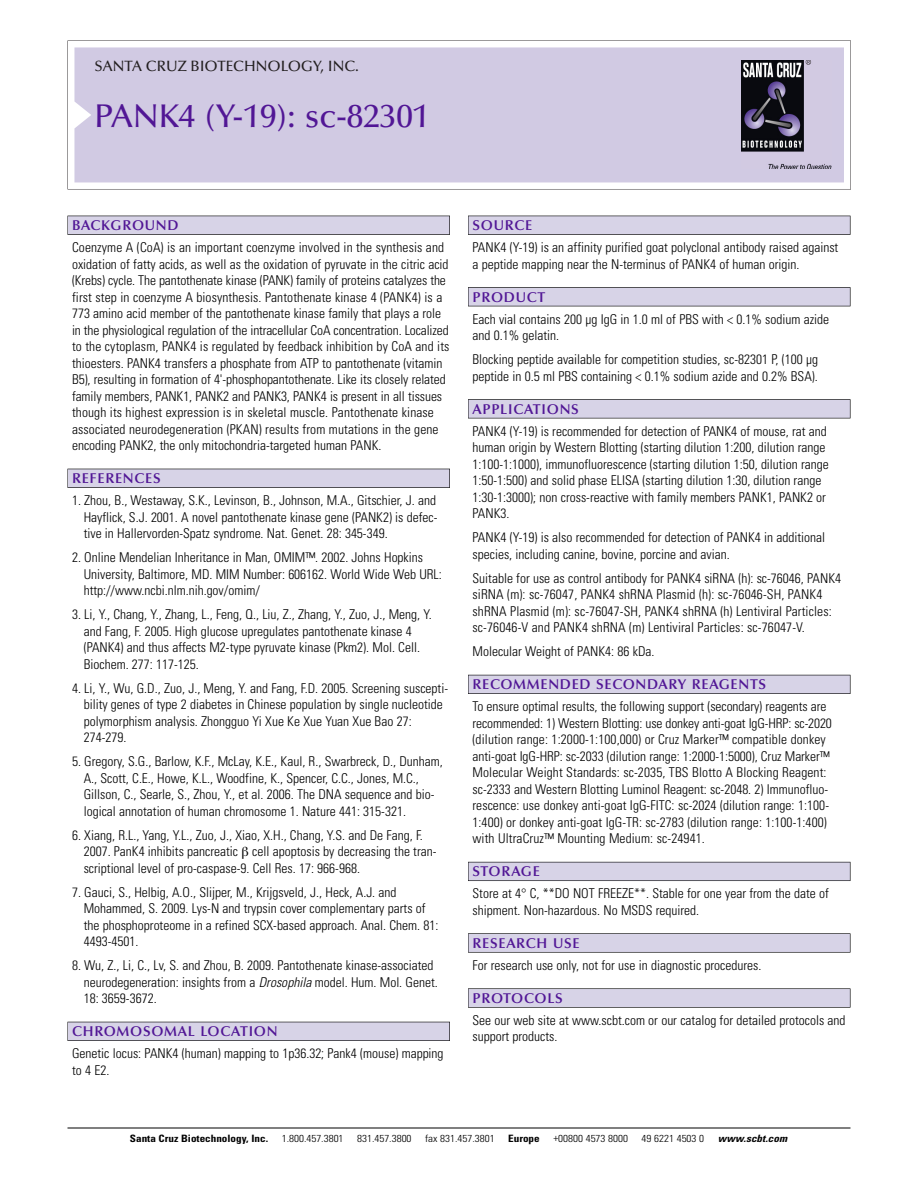
<style>
.page{position:relative;width:918px;height:1188px;background:#fff}
.page>*{position:absolute;margin:0;border:0;box-sizing:border-box;transform-origin:0 0}
.t1{font:500 33px "Optima";color:#511695}
.t2{font:500 15px "Optima";color:#231f20}
.t3{font:600 14.25px "Optima";letter-spacing:.05em;color:#511695}
.t4{font:300 condensed 13.5px/16.5px "Univers";color:#000}
.t5{font:300 condensed 10.2px "Univers";color:#000;scale:1.1 1}
.t6{font:700 condensed 10.2px "Univers";color:#000;scale:1.1 1}
.t7{font:italic 700 condensed 10.2px "Univers";letter-spacing:.005em;color:#000;scale:1.1 1}
.s1{font-style:italic}
</style>
<div class="page">
<svg style="left:68px;top:40px;width:783px;height:149px"></svg>
<div style="left:74px;top:47px;width:770px;height:135px;background:#d1cae3"></div>
<img style="left:741px;top:60px;width:90px;height:108px">
<div style="left:68px;top:216px;width:382px;height:19px;background:#525155"></div>
<div style="left:68px;top:216px;width:381px;height:18px;background:#d7d3e7"></div>
<div style="left:68px;top:469px;width:382px;height:19px;background:#515055"></div>
<div style="left:68px;top:469px;width:381px;height:18px;background:#d7d3e7"></div>
<div style="left:68px;top:1022px;width:382px;height:19px;background:#525158"></div>
<div style="left:68px;top:1022px;width:381px;height:18px;background:#d7d3e7"></div>
<div style="left:468px;top:216px;width:382px;height:19px;background:#525155"></div>
<div style="left:468px;top:216px;width:382px;height:18px;background:#d7d3e7"></div>
<div style="left:468px;top:287px;width:382px;height:19px;background:#525155"></div>
<div style="left:468px;top:288px;width:382px;height:18px;background:#d7d3e7"></div>
<div style="left:468px;top:399px;width:382px;height:19px;background:#545357"></div>
<div style="left:468px;top:400px;width:382px;height:18px;background:#d7d3e7"></div>
<div style="left:468px;top:675px;width:382px;height:19px;background:#54535a"></div>
<div style="left:468px;top:675px;width:382px;height:18px;background:#d7d3e7"></div>
<div style="left:468px;top:862px;width:382px;height:19px;background:#5b5a62"></div>
<div style="left:468px;top:862px;width:382px;height:18px;background:#d7d3e7"></div>
<div style="left:468px;top:933px;width:382px;height:20px;background:#666667"></div>
<div style="left:468px;top:934px;width:382px;height:18px;background:#d7d3e7"></div>
<div style="left:468px;top:988px;width:382px;height:20px;background:#666"></div>
<div style="left:468px;top:989px;width:382px;height:18px;background:#d7d3e7"></div>
<hr style="left:68px;top:1128px;width:782px;height:1px;background:#000">
<p class="t2" style="left:94px;top:61px;width:266px">SANTA CRUZ BIOTECHNOLOGY, INC.</p>
<h1 class="t1" style="left:94px;top:103px;width:336px">PANK4 (Y-19): sc-82301</h1>
<p class="t3" style="left:72px;top:219px;width:108px">BACKGROUND</p>
<p class="t4" style="left:72px;top:240px;width:379px">Coenzyme A (CoA) is an important coenzyme involved in the synthesis and oxidation of fatty acids, as well as the oxidation of pyruvate in the citric acid (Krebs) cycle. The pantothenate kinase (PANK) family of proteins catalyzes the first step in coenzyme A biosynthesis. Pantothenate kinase 4 (PANK4) is a 773 amino acid member of the pantothenate kinase family that plays a role in the physiological regulation of the intracellular CoA concentration. Localized to the cytoplasm, PANK4 is regulated by feedback inhibition by CoA and its thioesters. PANK4 transfers a phosphate from ATP to pantothenate (vitamin B5), resulting in formation of 4'-phosphopantothenate. Like its closely related family members, PANK1, PANK2 and PANK3, PANK4 is present in all tissues though its highest expression is in skeletal muscle. Pantothenate kinase associated neurodegeneration (PKAN) results from mutations in the gene encoding PANK2, the only mitochondria-targeted human PANK.</p>
<p class="t3" style="left:72px;top:473px;width:90px">REFERENCES</p>
<p class="t4" style="left:84px;top:493px;width:355px;text-align:justify;text-indent:-12px">1. Zhou, B., Westaway, S.K., Levinson, B., Johnson, M.A., Gitschier, J. and Hayflick, S.J. 2001. A novel pantothenate kinase gene (PANK2) is defec&shy;tive in Hallervorden-Spatz syndrome. Nat. Genet. 28: 345-349.</p>
<p class="t4" style="left:84px;top:550px;width:360px;text-indent:-12px">2. Online Mendelian Inheritance in Man, OMIM™. 2002. Johns Hopkins<br>University, Baltimore, MD. MIM Number: 606162. World Wide Web URL: http://www.ncbi.nlm.nih.gov/omim/</p>
<p class="t4" style="left:84px;top:607px;width:350px;text-indent:-12px">3. Li, Y., Chang, Y., Zhang, L., Feng, Q., Liu, Z., Zhang, Y., Zuo, J., Meng, Y. and Fang, F. 2005. High glucose upregulates pantothenate kinase 4 (PANK4) and thus affects M2-type pyruvate kinase (Pkm2). Mol. Cell.<br>Biochem. 277: 117-125.</p>
<p class="t4" style="left:84px;top:681px;width:366px;text-indent:-12px">4. Li, Y., Wu, G.D., Zuo, J., Meng, Y. and Fang, F.D. 2005. Screening suscepti&shy;bility genes of type 2 diabetes in Chinese population by single nucleotide polymorphism analysis. Zhongguo Yi Xue Ke Xue Yuan Xue Bao 27:<br>274-279.</p>
<p class="t4" style="left:84px;top:754px;width:361px;text-indent:-12px">5. Gregory, S.G., Barlow, K.F., McLay, K.E., Kaul, R., Swarbreck, D., Dunham, A., Scott, C.E., Howe, K.L., Woodfine, K., Spencer, C.C., Jones, M.C., Gillson, C., Searle, S., Zhou, Y., et al. 2006. The DNA sequence and bio&shy;logical annotation of human chromosome 1. Nature 441: 315-321.</p>
<p class="t4" style="left:84px;top:828px;width:354px;text-indent:-12px">6. Xiang, R.L., Yang, Y.L., Zuo, J., Xiao, X.H., Chang, Y.S. and De Fang, F.<br>2007. PanK4 inhibits pancreatic cell apoptosis by decreasing the tran&shy;scriptional level of pro-caspase-9. Cell Res. 17: 966-968.</p>
<p class="t4" style="left:84px;top:885px;width:356px;text-indent:-12px">7. Gauci, S., Helbig, A.O., Slijper, M., Krijgsveld, J., Heck, A.J. and Mohammed, S. 2009. Lys-N and trypsin cover complementary parts of the phosphoproteome in a refined SCX-based approach. Anal. Chem. 81:<br>4493-4501.</p>
<p class="t4" style="left:84px;top:958px;width:356px;text-indent:-12px">8. Wu, Z., Li, C., Lv, S. and Zhou, B. 2009. Pantothenate kinase-associated neurodegeneration: insights from a <span class="s1">Drosophila</span> model. Hum. Mol. Genet.<br>18: 3659-3672.</p>
<p class="t3" style="left:72px;top:1026px;width:207px">CHROMOSOMAL LOCATION</p>
<p class="t4" style="left:72px;top:1046px;width:373px">Genetic locus: PANK4 (human) mapping to 1p36.32; Pank4 (mouse) mapping to 4 E2.</p>
<p class="t3" style="left:473px;top:219px;width:61px">SOURCE</p>
<p class="t4" style="left:473px;top:240px;width:367px">PANK4 (Y-19) is an affinity purified goat polyclonal antibody raised against a peptide mapping near the N-terminus of PANK4 of human origin.</p>
<p class="t3" style="left:473px;top:291px;width:74px">PRODUCT</p>
<p class="t4" style="left:473px;top:312px;width:358px">Each vial contains 200 µg IgG in 1.0 ml of PBS with &lt; 0.1% sodium azide and 0.1% gelatin.</p>
<p class="t4" style="left:473px;top:352px;width:347px">Blocking peptide available for competition studies, sc-82301 P, (100 µg peptide in 0.5 ml PBS containing &lt; 0.1% sodium azide and 0.2% BSA).</p>
<p class="t3" style="left:473px;top:403px;width:108px">APPLICATIONS</p>
<p class="t4" style="left:473px;top:424px;width:358px">PANK4 (Y-19) is recommended for detection of PANK4 of mouse, rat and human origin by Western Blotting (starting dilution 1:200, dilution range 1:100-1:1000), immunofluorescence (starting dilution 1:50, dilution range 1:50-1:500) and solid phase ELISA (starting dilution 1:30, dilution range 1:30-1:3000); non cross-reactive with family members PANK1, PANK2 or PANK3.</p>
<p class="t4" style="left:473px;top:530px;width:354px">PANK4 (Y-19) is also recommended for detection of PANK4 in additional species, including canine, bovine, porcine and avian.</p>
<p class="t4" style="left:473px;top:571px;width:370px">Suitable for use as control antibody for PANK4 siRNA (h): sc-76046, PANK4 siRNA (m): sc-76047, PANK4 shRNA Plasmid (h): sc-76046-SH, PANK4 shRNA Plasmid (m): sc-76047-SH, PANK4 shRNA (h) Lentiviral Particles: sc-76046-V and PANK4 shRNA (m) Lentiviral Particles: sc-76047-V.</p>
<p class="t4" style="left:473px;top:644px;width:184px">Molecular Weight of PANK4: 86 kDa.</p>
<p class="t3" style="left:473px;top:679px;width:295px">RECOMMENDED SECONDARY REAGENTS</p>
<p class="t4" style="left:473px;top:699px;width:361px">To ensure optimal results, the following support (secondary) reagents are recommended: 1) Western Blotting: use donkey anti-goat IgG-HRP: sc-2020 (dilution range: 1:2000-1:100,000) or Cruz Marker™ compatible donkey anti-goat IgG-HRP: sc-2033 (dilution range: 1:2000-1:5000), Cruz Marker™ Molecular Weight Standards: sc-2035, TBS Blotto A Blocking Reagent: sc-2333 and Western Blotting Luminol Reagent: sc-2048. 2) Immunofluo&shy;rescence: use donkey anti-goat IgG-FITC: sc-2024 (dilution range: 1:100- 1:400) or donkey anti-goat IgG-TR: sc-2783 (dilution range: 1:100-1:400) with UltraCruz™ Mounting Medium: sc-24941.</p>
<p class="t3" style="left:473px;top:866px;width:69px">STORAGE</p>
<p class="t4" style="left:473px;top:886px;width:358px">Store at 4° C, **DO NOT FREEZE**. Stable for one year from the date of shipment. Non-hazardous. No MSDS required.</p>
<p class="t3" style="left:473px;top:937px;width:109px">RESEARCH USE</p>
<p class="t4" style="left:473px;top:958px;width:290px">For research use only, not for use in diagnostic procedures.</p>
<p class="t3" style="left:473px;top:992px;width:92px">PROTOCOLS</p>
<p class="t4" style="left:473px;top:1013px;width:375px">See our web site at www.scbt.com or our catalog for detailed protocols and support products.</p>
<p class="t6" style="left:130px;top:1135px;width:127px">Santa Cruz Biotechnology, Inc.</p>
<p class="t5" style="left:282px;top:1135px;width:58px">1.800.457.3801</p>
<p class="t5" style="left:357px;top:1135px;width:51px">831.457.3800</p>
<p class="t5" style="left:425px;top:1135px;width:65px">fax 831.457.3801</p>
<p class="t6" style="left:508px;top:1135px;width:30px">Europe</p>
<p class="t5" style="left:553px;top:1135px;width:69px">+00800 4573 8000</p>
<p class="t5" style="left:642px;top:1135px;width:58px">49 6221 4503 0</p>
<p class="t7" style="left:718px;top:1135px;width:64px">www.scbt.com</p>
</div>
